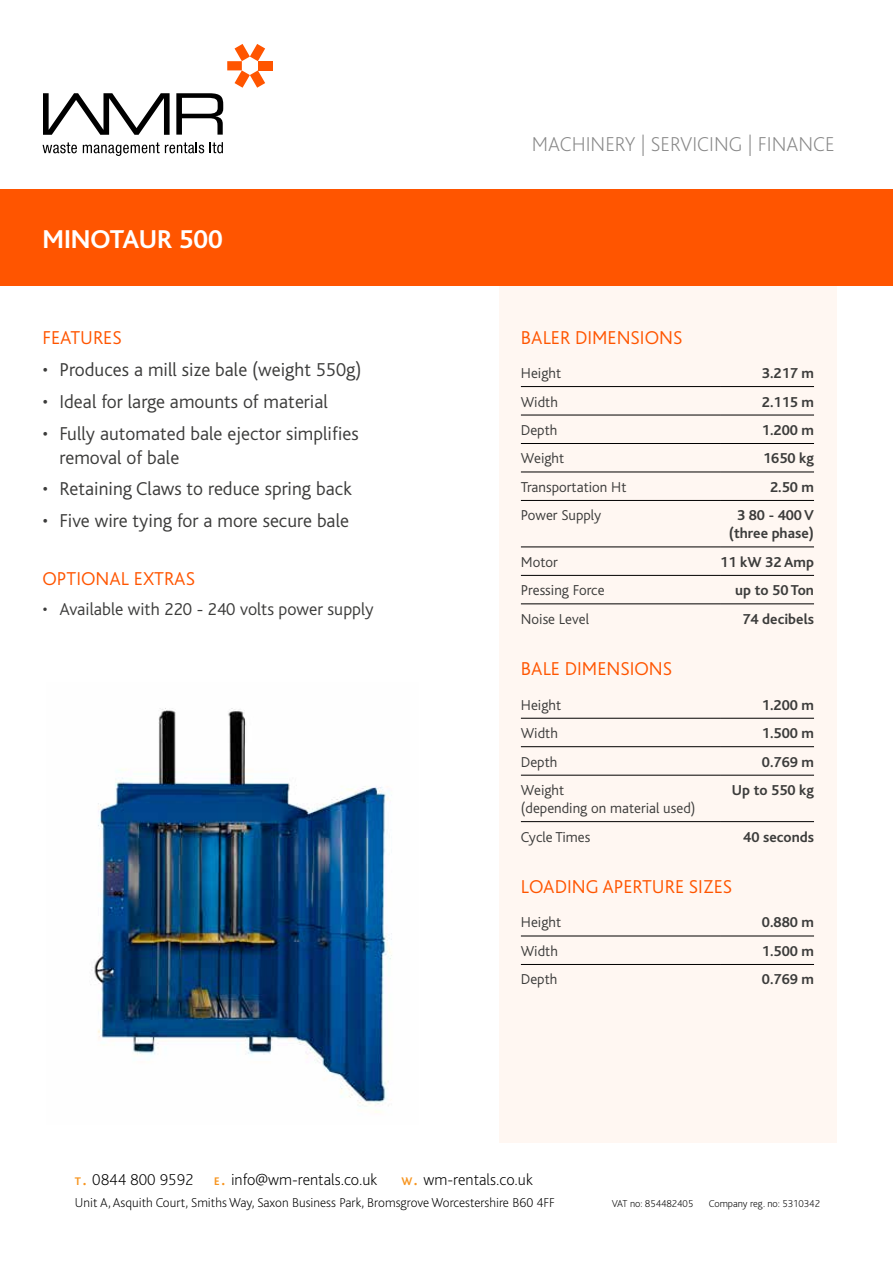
<style>
.page{position:relative;width:893px;height:1263px;background:#fff}
.page>*{position:absolute;margin:0;border:0;box-sizing:border-box;transform-origin:0 0}
.t1{font:700 27px "Bliss";color:#fff}
.t2{font:200 21px "Bliss";color:#878787}
.t3{font:300 19.5px/23.4px "Bliss";color:#3c3c3b}
.t4{font:300 19.5px "Bliss";color:#f50}
.t5{font:300 18px "Bliss";color:#3c3c3b}
.t6{font:200 16.5px "Bliss";color:#000}
.t7{font:300 15px/18px "Bliss";color:#3c3c3b}
.t8{font:700 15px/18px "Bliss";color:#3c3c3b;text-align:center}
.t9{font:200 13.5px "Bliss";color:#000}
.t10{font:200 10.5px "Bliss";color:#000}
.s1{font-family:"Bliss Caps";font-weight:700;font-size:11.55px;color:#f7941e}
.s2{font-family:"Bliss Caps";font-weight:700;color:#f7941e}
</style>
<div class="page">
<svg style="left:176px;top:93px;width:47px;height:42px"></svg>
<div style="left:227px;top:61px;width:15px;height:9px;background:#f50"></div>
<svg style="left:235px;top:70px;width:30px;height:18px"></svg>
<div style="left:258px;top:61px;width:14px;height:9px;background:#f50"></div>
<svg style="left:235px;top:44px;width:30px;height:17px"></svg>
<svg style="left:43px;top:93px;width:127px;height:42px"></svg>
<svg style="left:43px;top:142px;width:34px;height:11px"></svg>
<svg style="left:83px;top:142px;width:121px;height:14px"></svg>
<svg style="left:210px;top:142px;width:13px;height:11px"></svg>
<img style="left:91px;top:708px;width:301px;height:405px">
<div style="left:500px;top:286px;width:337px;height:857px;background:#fff7f2"></div>
<hr style="left:521px;top:386px;width:199px;height:1px;background:#000">
<hr style="left:720px;top:386px;width:94px;height:1px;background:#000">
<hr style="left:521px;top:415px;width:199px;height:1px;background:#000">
<hr style="left:720px;top:415px;width:94px;height:1px;background:#000">
<hr style="left:521px;top:443px;width:199px;height:1px;background:#000">
<hr style="left:720px;top:443px;width:94px;height:1px;background:#000">
<hr style="left:521px;top:472px;width:199px;height:1px;background:#000">
<hr style="left:720px;top:472px;width:94px;height:1px;background:#000">
<hr style="left:521px;top:500px;width:199px;height:1px;background:#000">
<hr style="left:720px;top:500px;width:94px;height:1px;background:#000">
<hr style="left:521px;top:547px;width:199px;height:1px;background:#000">
<hr style="left:720px;top:547px;width:94px;height:1px;background:#000">
<hr style="left:521px;top:575px;width:199px;height:1px;background:#000">
<hr style="left:720px;top:575px;width:94px;height:1px;background:#000">
<hr style="left:521px;top:604px;width:199px;height:1px;background:#000">
<hr style="left:720px;top:604px;width:94px;height:1px;background:#000">
<hr style="left:521px;top:718px;width:199px;height:1px;background:#000">
<hr style="left:720px;top:718px;width:94px;height:1px;background:#000">
<hr style="left:521px;top:746px;width:199px;height:1px;background:#000">
<hr style="left:720px;top:746px;width:94px;height:1px;background:#000">
<hr style="left:521px;top:775px;width:199px;height:1px;background:#000">
<hr style="left:720px;top:775px;width:94px;height:1px;background:#000">
<hr style="left:521px;top:821px;width:199px;height:1px;background:#000">
<hr style="left:720px;top:821px;width:94px;height:1px;background:#000">
<hr style="left:521px;top:964px;width:199px;height:1px;background:#000">
<hr style="left:720px;top:964px;width:94px;height:1px;background:#000">
<hr style="left:521px;top:936px;width:199px;height:1px;background:#000">
<hr style="left:720px;top:936px;width:94px;height:1px;background:#000">
<div style="left:0;top:189px;width:893px;height:96px;background:#f50"></div>
<h1 class="t1" style="left:43px;top:225px;width:182px">MINOTAUR 500</h1>
<p class="t4" style="left:43px;top:328px;width:81px">FEATURES</p>
<p class="t3" style="left:43px;top:359px;width:320px">• Produces a mill size bale (weight 550g)</p>
<p class="t3" style="left:43px;top:390px;width:287px">• Ideal for large amounts of material</p>
<p class="t3" style="left:60px;top:422px;width:301px;text-indent:-17px">• Fully automated bale ejector simplifies removal of bale</p>
<p class="t3" style="left:43px;top:478px;width:311px">• Retaining Claws to reduce spring back</p>
<p class="t3" style="left:43px;top:510px;width:308px">• Five wire tying for a more secure bale</p>
<p class="t4" style="left:43px;top:568px;width:154px">OPTIONAL EXTRAS</p>
<p class="t5" style="left:43px;top:599px;width:333px">• Available with 220 - 240 volts power supply</p>
<p class="t2" style="left:532px;top:134px;width:304px">MACHINERY | SERVICING | FINANCE</p>
<p class="t4" style="left:521px;top:327px;width:163px">BALER DIMENSIONS</p>
<p class="t7" style="left:521px;top:364px;width:42px">Height</p>
<p class="t8" style="left:762px;top:364px;width:54px">3.217 m</p>
<p class="t7" style="left:521px;top:393px;width:39px">Width</p>
<p class="t8" style="left:762px;top:393px;width:54px">2.115 m</p>
<p class="t7" style="left:521px;top:421px;width:38px">Depth</p>
<p class="t8" style="left:762px;top:421px;width:54px">1.200 m</p>
<p class="t7" style="left:521px;top:450px;width:45px">Weight</p>
<p class="t8" style="left:763px;top:450px;width:52px">1650 kg</p>
<p class="t7" style="left:521px;top:478px;width:107px">Transportation Ht</p>
<p class="t8" style="left:770px;top:478px;width:45px">2.50 m</p>
<p class="t7" style="left:521px;top:507px;width:82px">Power Supply</p>
<p class="t8" style="left:729px;top:507px;width:87px">3 80 - 400 V (three phase)</p>
<p class="t7" style="left:521px;top:553px;width:38px">Motor</p>
<p class="t8" style="left:720px;top:553px;width:95px">11 kW 32 Amp</p>
<p class="t7" style="left:521px;top:582px;width:85px">Pressing Force</p>
<p class="t8" style="left:735px;top:582px;width:80px">up to 50 Ton</p>
<p class="t7" style="left:521px;top:610px;width:70px">Noise Level</p>
<p class="t8" style="left:742px;top:610px;width:73px">74 decibels</p>
<p class="t4" style="left:521px;top:658px;width:153px">BALE DIMENSIONS</p>
<p class="t7" style="left:521px;top:696px;width:42px">Height</p>
<p class="t8" style="left:762px;top:696px;width:54px">1.200 m</p>
<p class="t7" style="left:521px;top:724px;width:39px">Width</p>
<p class="t8" style="left:762px;top:725px;width:54px">1.500 m</p>
<p class="t7" style="left:521px;top:753px;width:38px">Depth</p>
<p class="t8" style="left:762px;top:753px;width:54px">0.769 m</p>
<p class="t7" style="left:521px;top:781px;width:176px">Weight<br>(depending on material used)</p>
<p class="t8" style="left:732px;top:781px;width:84px">Up to 550 kg</p>
<p class="t7" style="left:521px;top:828px;width:71px">Cycle Times</p>
<p class="t8" style="left:743px;top:828px;width:72px">40 seconds</p>
<p class="t4" style="left:521px;top:876px;width:213px">LOADING APERTURE SIZES</p>
<p class="t7" style="left:521px;top:914px;width:42px">Height</p>
<p class="t8" style="left:762px;top:914px;width:54px">0.880 m</p>
<p class="t7" style="left:521px;top:942px;width:39px">Width</p>
<p class="t8" style="left:762px;top:942px;width:54px">1.500 m</p>
<p class="t7" style="left:521px;top:971px;width:38px">Depth</p>
<p class="t8" style="left:762px;top:971px;width:54px">0.769 m</p>
<p class="t6" style="left:75px;top:1171px;width:304px"><span class="s1">t</span> <span class="s2">.</span> 0844 800 9592 <span class="s1">e</span> <span class="s2">.</span> info@wm-rentals.co.uk</p>
<p class="t6" style="left:401px;top:1171px;width:133px"><span class="s1">w</span><span class="s2">.</span> wm-rentals.co.uk</p>
<p class="t9" style="left:75px;top:1196px;width:482px">Unit A, Asquith Court, Smiths Way, Saxon Business Park, Bromsgrove Worcestershire B60 4FF</p>
<p class="t10" style="left:612px;top:1198px;width:83px">VAT no: 854482405</p>
<p class="t10" style="left:709px;top:1198px;width:113px">Company reg. no: 5310342</p>
</div>
